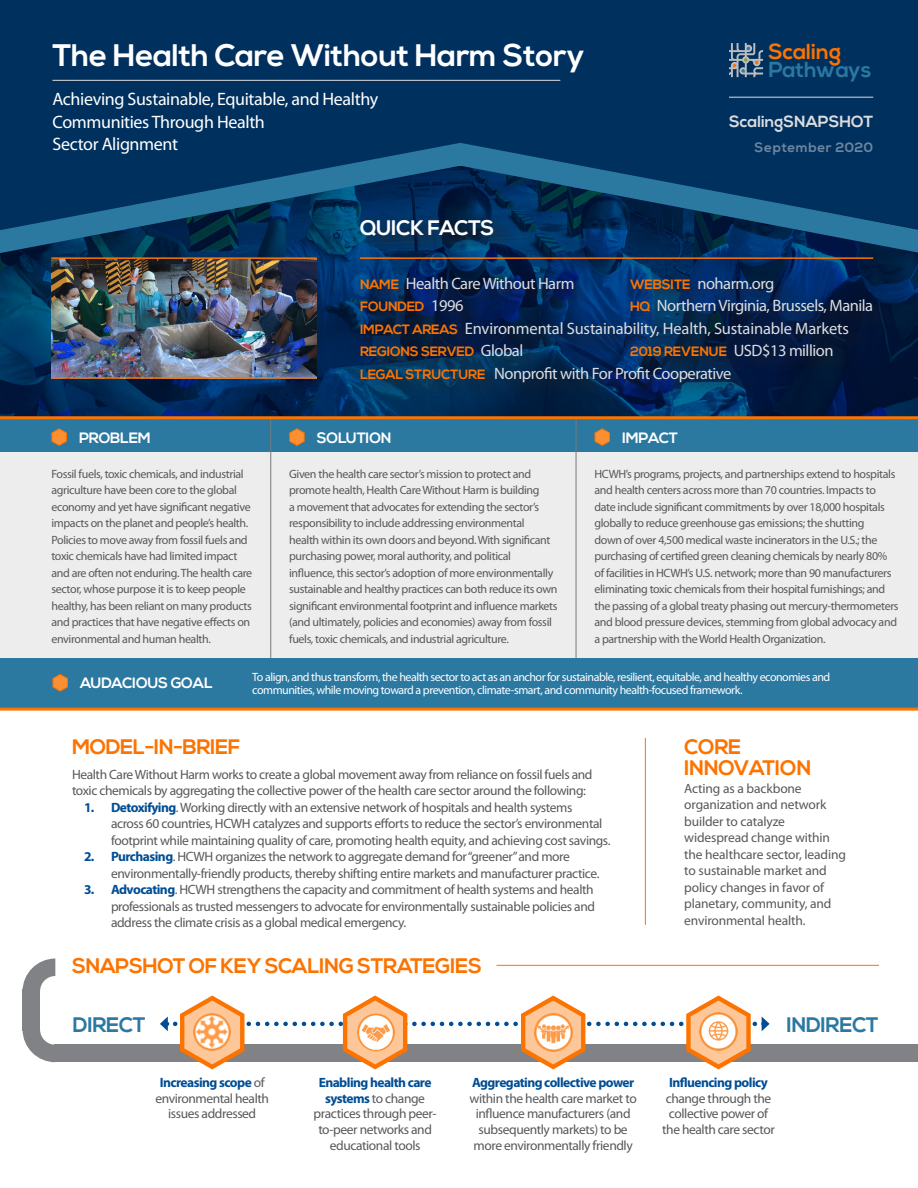
<style>
.page{position:relative;width:918px;height:1188px;background:#fff}
.page>*{position:absolute;margin:0;border:0;box-sizing:border-box;transform-origin:0 0}
.t1{font:700 31.2px "Nexa";letter-spacing:-.01em;color:#fff}
.t2{font:700 21.75px "Nexa";letter-spacing:-.02em;color:#2b78a1}
.t3{font:700 21.75px "Nexa";color:#fc7300}
.t4{font:700 21px/21px "Nexa";letter-spacing:-.02em;color:#fc7300}
.t5{font:700 21px "Nexa";letter-spacing:-.02em;color:#2b78a1}
.t6{font:700 21px "Nexa";letter-spacing:-.02em;color:#fff}
.t7{font:18px "Myriad Pro";letter-spacing:-.02em;color:#fff}
.t8{font:16.5px "Myriad Pro";letter-spacing:-.03em;color:#dcdddf}
.t9{font:16.5px "Myriad Pro";letter-spacing:-.01em;color:#dcdddf}
.t10{font:700 16.05px "Nexa";letter-spacing:.005em;color:#dcdddf}
.t11{font:700 15px "Nexa";letter-spacing:-.02em;color:#fff}
.t12{font:13.5px/15.8px "Myriad Pro";letter-spacing:-.03em;color:#57585a;text-align:center}
.t13{font:13.5px/16.5px "Myriad Pro";letter-spacing:-.01em;color:#57585a}
.t14{font:700 13.5px "Nexa";letter-spacing:-.02em;color:#fc7300}
.t15{font:700 13.5px "Nexa";letter-spacing:.04em;color:#dcdddf}
.t16{font:12px/16.5px "Myriad Pro";letter-spacing:-.03em;color:#57585a}
.t17{font:12px/13.5px "Myriad Pro";letter-spacing:-.04em;color:#fff}
.s1{font-family:"Nexa";font-weight:700;font-size:13.5px;color:#fc7300}
.s2{font-family:"Myriad Pro";font-weight:400;font-size:16.5px;color:#dcdddf}
.s3{font-weight:700;color:#014d95}
</style>
<div class="page">
<img style="left:0;top:318px;width:918px;height:98px">
<div style="left:0;top:0;width:140px;height:131px;background:#00305e"></div>
<div style="left:140px;top:0;width:778px;height:131px;background:#00305e"></div>
<svg style="left:0;top:131px;width:918px;height:187px;background:#073c67"></svg>
<img style="left:51px;top:259px;width:266px;height:118px">
<hr style="left:51px;top:257px;width:266px;height:2px;background:#fc7300">
<hr style="left:51px;top:377px;width:266px;height:2px;background:#fc7300">
<svg style="left:729px;top:43px;width:34px;height:34px"></svg>
<hr style="left:729px;top:97px;width:144px;height:1px;background:#dcdddf">
<div style="left:359px;top:213px;width:538px;height:187px;background:#231f20;opacity:.9"></div>
<hr style="left:360px;top:257px;width:513px;height:2px;background:#fc7300">
<div style="left:54px;top:1045px;width:864px;height:17px;background:#808285"></div>
<svg style="left:23px;top:959px;width:32px;height:31px"></svg>
<div style="left:23px;top:990px;width:17px;height:41px;background:#808285"></div>
<svg style="left:23px;top:1031px;width:32px;height:31px"></svg>
<svg style="left:160px;top:1017px;width:8px;height:14px"></svg>
<hr style="left:496px;top:965px;width:383px;height:1px;background:#fc7300">
<svg style="left:175px;top:996px;width:595px;height:73px"></svg>
<hr style="left:52px;top:80px;width:508px;height:1px;background:#dcdddf">
<div style="left:0;top:418px;width:918px;height:44px;background:#2b78a1"></div>
<div style="left:0;top:453px;width:918px;height:205px;background:#ededee"></div>
<svg style="left:51px;top:428px;width:16px;height:18px"></svg>
<hr style="left:270px;top:418px;width:1px;height:240px;background:#787a7d">
<svg style="left:289px;top:428px;width:16px;height:18px"></svg>
<hr style="left:576px;top:418px;width:1px;height:240px;background:#787a7d">
<svg style="left:594px;top:428px;width:16px;height:18px"></svg>
<div style="left:0;top:658px;width:918px;height:50px;background:#2b78a1"></div>
<svg style="left:52px;top:674px;width:16px;height:18px"></svg>
<hr style="left:0;top:416px;width:918px;height:3px;background:#fc7300">
<hr style="left:0;top:708px;width:918px;height:3px;background:#fc7300">
<hr style="left:645px;top:738px;width:1px;height:187px;background:#fc7300">
<img style="left:699px;top:1013px;width:39px;height:38px">
<img style="left:534px;top:1013px;width:39px;height:39px">
<p class="t1" style="left:52px;top:37px;width:534px">The Health Care Without Harm Story</p>
<p class="t7" style="left:52px;top:88px;width:327px">Achieving Sustainable, Equitable, and Healthy</p>
<p class="t7" style="left:52px;top:111px;width:214px">Communities Through Health</p>
<p class="t7" style="left:52px;top:133px;width:127px">Sector Alignment</p>
<p class="t6" style="left:360px;top:216px;width:136px">QUICK FACTS</p>
<p class="t3" style="left:768px;top:38px;width:74px">Scaling</p>
<p class="t2" style="left:768px;top:57px;width:104px">Pathways</p>
<p class="t10" style="left:729px;top:112px;width:146px">ScalingSNAPSHOT</p>
<p class="t15" style="left:754px;top:140px;width:120px">September 2020</p>
<p class="t11" style="left:79px;top:429px;width:73px">PROBLEM</p>
<p class="t16" style="left:51px;top:465px;width:202px">Fossil fuels, toxic chemicals, and industrial agriculture have been core to the global economy and yet have significant negative impacts on the planet and people’s health.<br>Policies to move away from fossil fuels and toxic chemicals have had limited impact and are often not enduring. The health care sector, whose purpose it is to keep people healthy, has been reliant on many products and practices that have negative effects on environmental and human health.</p>
<p class="t8" style="left:360px;top:273px;width:216px"><span class="s1">NAME</span> Health Care Without Harm</p>
<p class="t8" style="left:630px;top:273px;width:146px"><span class="s1">WEBSITE</span> noharm.org</p>
<p class="t14" style="left:360px;top:299px;width:105px">FOUNDED <span class="s2">1996</span></p>
<p class="t8" style="left:630px;top:295px;width:245px"><span class="s1">HQ</span> Northern Virginia, Brussels, Manila</p>
<p class="t9" style="left:360px;top:318px;width:490px"><span class="s1">IMPACT AREAS</span> Environmental Sustainability, Health, Sustainable Markets</p>
<p class="t14" style="left:360px;top:344px;width:165px">REGIONS SERVED <span class="s2">Global</span></p>
<p class="t8" style="left:630px;top:340px;width:205px"><span class="s1">2019 REVENUE</span> USD$13 million</p>
<p class="t8" style="left:360px;top:363px;width:373px"><span class="s1">LEGAL STRUCTURE</span> Nonprofit with For Profit Cooperative</p>
<p class="t11" style="left:317px;top:429px;width:76px">SOLUTION</p>
<p class="t16" style="left:289px;top:465px;width:270px">Given the health care sector’s mission to protect and promote health, Health Care Without Harm is building<br>a movement that advocates for extending the sector’s responsibility to include addressing environmental health within its own doors and beyond. With significant purchasing power, moral authority, and political influence, this sector’s adoption of more environmentally sustainable and healthy practices can both reduce its own significant environmental footprint and influence markets (and ultimately, policies and economies) away from fossil fuels, toxic chemicals, and industrial agriculture.</p>
<p class="t11" style="left:622px;top:429px;width:57px">IMPACT</p>
<p class="t16" style="left:594px;top:465px;width:306px">HCWH’s programs, projects, and partnerships extend to hospitals and health centers across more than 70 countries. Impacts to date include significant commitments by over 18,000 hospitals globally to reduce greenhouse gas emissions; the shutting<br>down of over 4,500 medical waste incinerators in the U.S.; the purchasing of certified green cleaning chemicals by nearly 80% of facilities in HCWH’s U.S. network; more than 90 manufacturers eliminating toxic chemicals from their hospital furnishings; and the passing of a global treaty phasing out mercury-thermometers and blood pressure devices, stemming from global advocacy and a partnership with the World Health Organization.</p>
<p class="t11" style="left:80px;top:675px;width:134px">AUDACIOUS GOAL</p>
<p class="t17" style="left:252px;top:670px;width:580px">To align, and thus transform, the health sector to act as an anchor for sustainable, resilient, equitable, and healthy economies and communities, while moving toward a prevention, climate-smart, and community health-focused framework.</p>
<p class="t4" style="left:72px;top:737px;width:170px">MODEL-IN-BRIEF</p>
<p class="t4" style="left:684px;top:737px;width:129px">CORE<br>INNOVATION</p>
<p class="t12" style="left:72px;top:766px;width:522px;line-height:16.5px;text-align:left">Health Care Without Harm works to create a global movement away from reliance on fossil fuels and toxic chemicals by aggregating the collective power of the health care sector around the following:</p>
<p class="t12" style="left:111px;top:799px;width:501px;line-height:16.5px;text-align:left;text-indent:-27px"><span class="s3">1. Detoxifying</span>. Working directly with an extensive network of hospitals and health systems<br>across 60 countries, HCWH catalyzes and supports efforts to reduce the sector’s environmental footprint while maintaining quality of care, promoting health equity, and achieving cost savings.</p>
<p class="t12" style="left:111px;top:848px;width:490px;line-height:16.5px;text-align:left;text-indent:-27px"><span class="s3">2. Purchasing</span>. HCWH organizes the network to aggregate demand for “greener” and more environmentally-friendly products, thereby shifting entire markets and manufacturer practice.</p>
<p class="t12" style="left:111px;top:881px;width:486px;line-height:16.5px;text-align:justify;text-indent:-27px"><span class="s3">3. Advocating</span>. HCWH strengthens the capacity and commitment of health systems and health professionals as trusted messengers to advocate for environmentally sustainable policies and address the climate crisis as a global medical emergency.</p>
<p class="t13" style="left:684px;top:780px;width:163px">Acting as a backbone organization and network builder to catalyze widespread change within the healthcare sector, leading to sustainable market and policy changes in favor of planetary, community, and environmental health.</p>
<p class="t4" style="left:72px;top:956px;width:412px">SNAPSHOT OF KEY SCALING STRATEGIES</p>
<p class="t5" style="left:73px;top:1012px;width:74px">DIRECT</p>
<p class="t5" style="left:787px;top:1012px;width:94px">INDIRECT</p>
<p class="t12" style="left:155px;top:1074px;width:115px"><span class="s3">Increasing scope</span> of environmental health issues addressed</p>
<p class="t12" style="left:662px;top:1074px;width:114px"><span class="s3">Influencing policy </span>change through the collective power of the health care sector</p>
<p class="t12" style="left:314px;top:1074px;width:125px"><span class="s3">Enabling health care systems</span> to change practices through peer&shy;to-peer networks and educational tools</p>
<p class="t12" style="left:470px;top:1074px;width:169px"><span class="s3">Aggregating collective power </span>within the health care market to influence manufacturers (and subsequently markets) to be more environmentally friendly</p>
</div>
